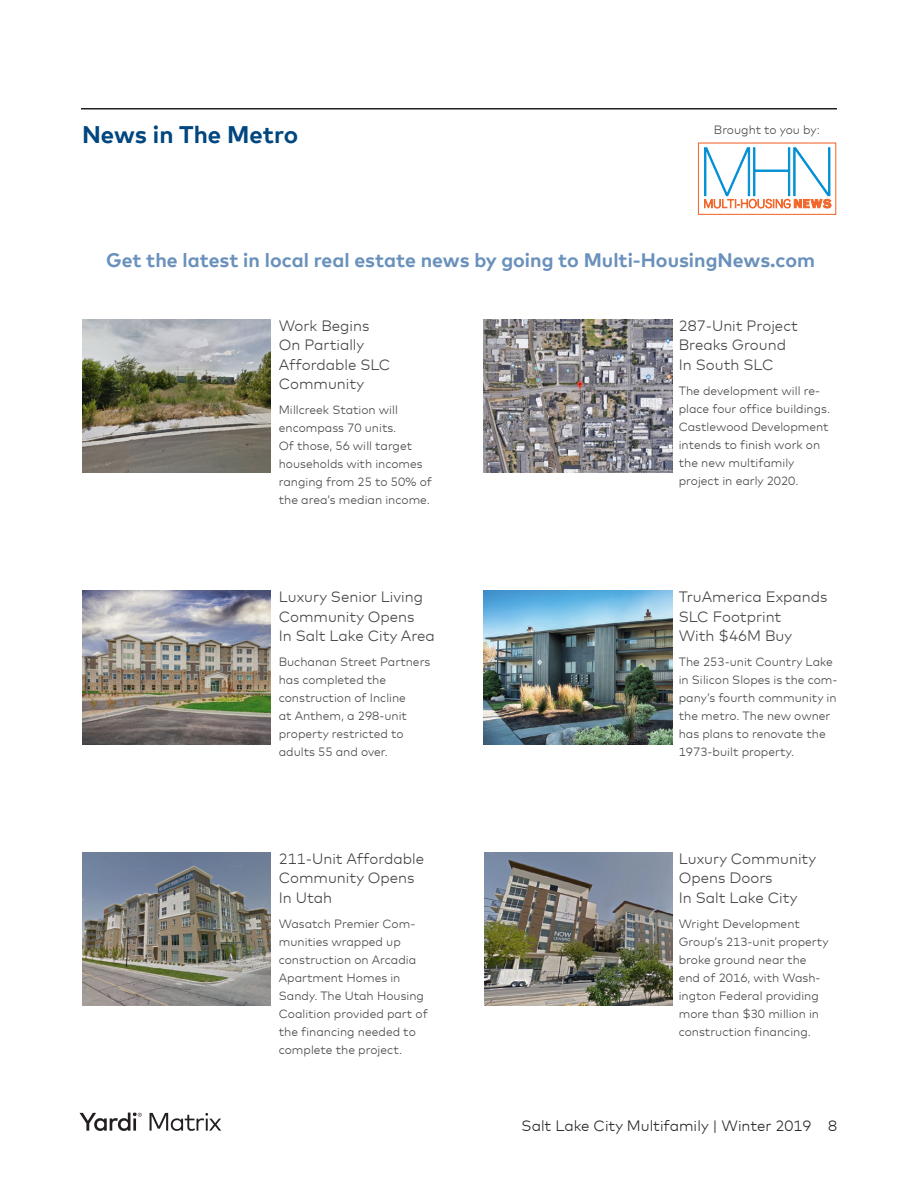
<style>
.page{position:relative;width:918px;height:1188px;background:#fff}
.page>*{position:absolute;margin:0;border:0;box-sizing:border-box;transform-origin:0 0}
.Matrix_SubHead{font:700 24px "Mark Offc Pro";color:#00467f}
.Matrix_News{font:700 19.5px "Mark Offc Pro";color:#6991bc}
.Matrix_News-2{font:300 15px/19.5px "Mark Offc Pro";color:#3f3f3f}
.t1{font:300 15px "Mark Offc Pro";color:#231f20}
.Matrix_News-3{font:300 12px/18px "Mark Offc Pro";color:#3f3f3f}
.Matrix_Body_Bullets{font:300 12px "Mark Offc Pro";color:#414141}
</style>
<div class="page">
<hr style="left:81px;top:108px;width:756px;height:2px;background:#231f20">
<svg style="left:80px;top:1112px;width:62px;height:19px"></svg>
<svg style="left:150px;top:1113px;width:71px;height:18px"></svg>
<div style="left:698px;top:143px;width:138px;height:72px;border:1px solid #f2672b"></div>
<svg style="left:704px;top:147px;width:128px;height:62px"></svg>
<img style="left:82px;top:319px;width:189px;height:154px">
<img style="left:82px;top:591px;width:189px;height:153px">
<img style="left:484px;top:319px;width:188px;height:154px">
<img style="left:82px;top:852px;width:189px;height:153px">
<img style="left:484px;top:852px;width:188px;height:153px">
<img style="left:484px;top:591px;width:188px;height:153px">
<p class="Matrix_SubHead" style="left:82px;top:116px;width:217px">News in The Metro</p>
<p class="Matrix_Body_Bullets" style="left:714px;top:120px;width:107px">Brought to you by:</p>
<p class="Matrix_News" style="left:106px;top:245px;width:710px">Get the latest in local real estate news by going to Multi-HousingNews.com</p>
<p class="Matrix_News-2" style="left:279px;top:315px;width:113px">Work Begins<br>On Partially<br>Affordable SLC<br>Community</p>
<p class="Matrix_News-3" style="left:279px;top:400px;width:155px">Millcreek Station will encompass 70 units.<br>Of those, 56 will target households with incomes ranging from 25 to 50% of the area’s median income.</p>
<p class="Matrix_News-2" style="left:279px;top:586px;width:158px">Luxury Senior Living<br>Community Opens<br>In Salt Lake City Area</p>
<p class="Matrix_News-3" style="left:279px;top:652px;width:153px">Buchanan Street Partners has completed the construction of Incline<br>at Anthem, a 298-unit property restricted to adults 55 and over.</p>
<p class="Matrix_News-2" style="left:279px;top:848px;width:147px">211-Unit Affordable<br>Community Opens<br>In Utah</p>
<p class="Matrix_News-3" style="left:279px;top:913px;width:151px">Wasatch Premier Com&shy;munities wrapped up construction on Arcadia<br>Apartment Homes in<br>Sandy. The Utah Housing<br>Coalition provided part of the financing needed to complete the project.</p>
<p class="Matrix_News-2" style="left:679px;top:315px;width:121px">287-Unit Project<br>Breaks Ground<br>In South SLC</p>
<p class="Matrix_News-3" style="left:679px;top:380px;width:153px">The development will re&shy;place four office buildings.<br>Castlewood Development intends to finish work on the new multifamily project in early 2020.</p>
<p class="Matrix_News-2" style="left:679px;top:586px;width:150px">TruAmerica Expands<br>SLC Footprint<br>With $46M Buy</p>
<p class="Matrix_News-3" style="left:679px;top:652px;width:160px">The 253-unit Country Lake in Silicon Slopes is the com&shy;pany’s fourth community in the metro. The new owner has plans to renovate the<br>1973-built property.</p>
<p class="Matrix_News-2" style="left:679px;top:848px;width:139px">Luxury Community<br>Opens Doors<br>In Salt Lake City</p>
<p class="Matrix_News-3" style="left:679px;top:913px;width:151px">Wright Development<br>Group’s 213-unit property broke ground near the end of 2016, with Wash&shy;ington Federal providing more than $30 million in construction financing.</p>
<p class="t1" style="left:522px;top:1115px;width:317px">Salt Lake City Multifamily | Winter 2019 8</p>
</div>
